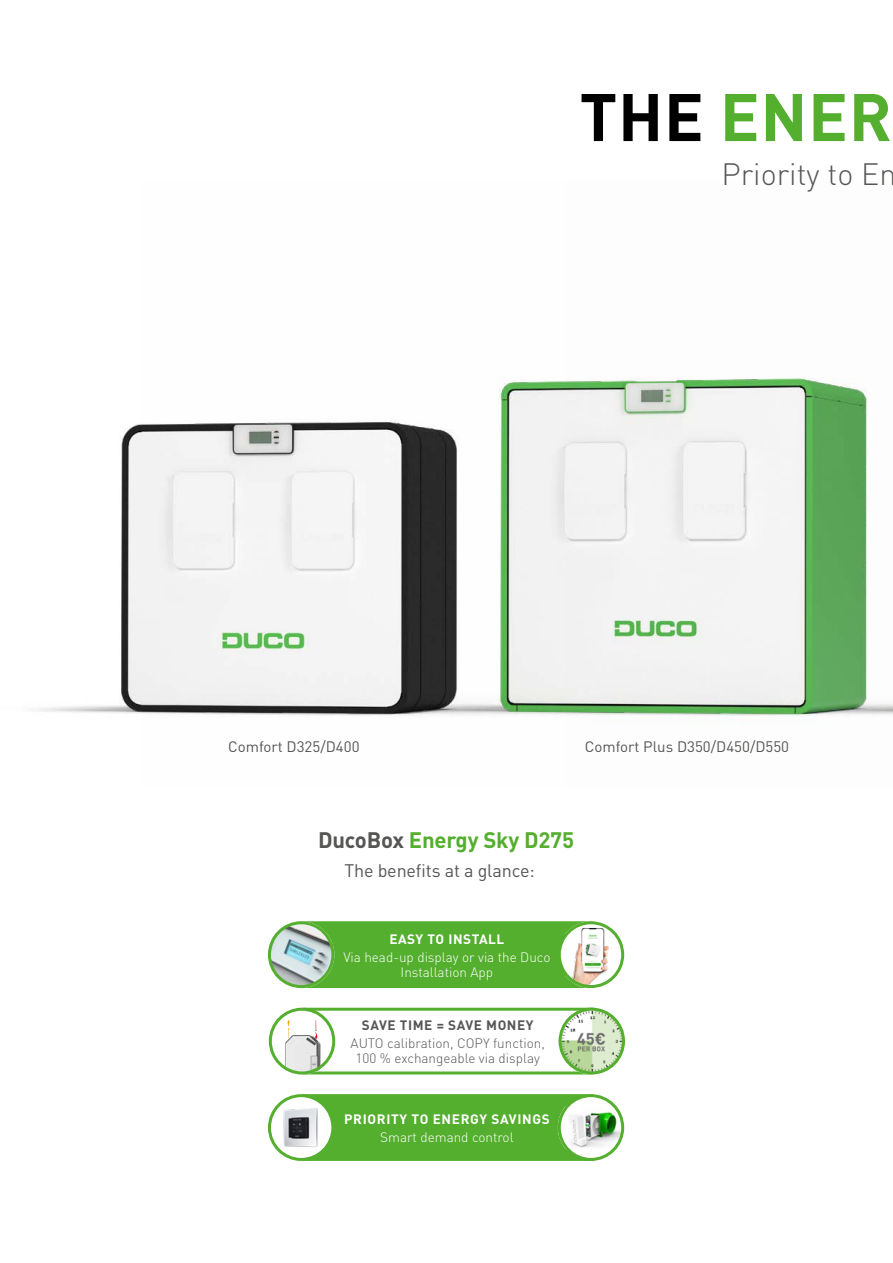
<style>
.page{position:relative;width:893px;height:1263px;background:#fff}
.page>*{position:absolute;margin:0;border:0;box-sizing:border-box;transform-origin:0 0}
.t1{font:700 66.15px "DINOT";letter-spacing:.01em;color:#54af2e}
.t2{font:300 30.45px "DINOT";color:#565655}
.t3{font:700 22.2px "DINOT";letter-spacing:-.01em;color:#54af2e}
.t4{font:18px "DINOT";letter-spacing:-.01em;color:#565655}
.t5{font:15px "DINOT";color:#565655}
.t6{font:300 13.5px/15px "DINOT";color:#fff;text-align:center}
.t7{font:300 13.5px/15px "DINOT";color:#565655;text-align:center}
.t8{font:700 13.5px "DINOT";letter-spacing:.05em;color:#fff}
.t9{font:700 13.5px "DINOT";letter-spacing:.04em;color:#565655}
.s1{color:#000}
.s2{color:#565655}
</style>
<div class="page">
<img style="left:826px;top:379px;width:67px;height:336px">
<img style="left:38px;top:377px;width:788px;height:341px">
<div style="left:302px;top:921px;width:291px;height:67px;background:#54af2e;border:3px solid #54af2e"></div>
<img style="left:268px;top:921px;width:66px;height:67px;border-radius:33px">
<div style="left:268px;top:921px;width:66px;height:67px;border:3px solid #54af2e;border-radius:50%"></div>
<svg style="left:559px;top:923px;width:64px;height:63px"></svg>
<svg style="left:565px;top:921px;width:45px;height:67px"></svg>
<img style="left:567px;top:928px;width:42px;height:60px">
<div style="left:558px;top:921px;width:66px;height:67px;border:3px solid #54af2e;border-radius:50%"></div>
<div style="left:302px;top:1094px;width:291px;height:67px;background:#54af2e;border:3px solid #54af2e"></div>
<svg style="left:268px;top:1094px;width:66px;height:67px"></svg>
<img style="left:268px;top:1094px;width:66px;height:67px;border-radius:33px">
<div style="left:268px;top:1094px;width:66px;height:67px;border:3px solid #54af2e;border-radius:50%"></div>
<svg style="left:559px;top:1096px;width:64px;height:63px"></svg>
<img style="left:558px;top:1106px;width:66px;height:44px">
<div style="left:558px;top:1094px;width:66px;height:67px;border:3px solid #54af2e;border-radius:50%"></div>
<div style="left:303px;top:1008px;width:291px;height:66px;background:#fff;border:3px solid #54af2e"></div>
<div style="left:270px;top:1009px;width:64px;height:64px;background:#fff;border-radius:50%"></div>
<svg style="left:287px;top:1020px;width:3px;height:15px"></svg>
<img style="left:285px;top:1035px;width:36px;height:39px">
<svg style="left:315px;top:1020px;width:3px;height:19px"></svg>
<div style="left:269px;top:1008px;width:66px;height:66px;border:3px solid #54af2e;border-radius:50%"></div>
<img style="left:559px;top:1008px;width:66px;height:66px;border-radius:33px">
<div style="left:559px;top:1008px;width:66px;height:66px;border:3px solid #54af2e;border-radius:50%"></div>
<h1 class="t1" style="left:580px;top:72px;width:314px"><span class="s1">THE</span> ENER</h1>
<h2 class="t2" style="left:721px;top:153px;width:176px">Priority to En</h2>
<p class="t5" style="left:228px;top:736px;width:133px">Comfort D325/D400</p>
<p class="t5" style="left:585px;top:736px;width:206px">Comfort Plus D350/D450/D550</p>
<h3 class="t3" style="left:318px;top:825px;width:257px"><span class="s2">DucoBox</span> Energy Sky D275</h3>
<h3 class="t4" style="left:344px;top:858px;width:192px">The benefits at a glance:</h3>
<p class="t8" style="left:389px;top:930px;width:116px">EASY TO INSTALL</p>
<p class="t6" style="left:343px;top:949px;width:209px">Via head-up display or via the Duco<br>Installation App</p>
<p class="t9" style="left:362px;top:1016px;width:173px">SAVE TIME = SAVE MONEY</p>
<p class="t7" style="left:351px;top:1035px;width:196px">AUTO calibration, COPY function,<br>100 % exchangeable via display</p>
<p class="t8" style="left:344px;top:1110px;width:207px">PRIORITY TO ENERGY SAVINGS</p>
<p class="t6" style="left:380px;top:1129px;width:135px">Smart demand control</p>
</div>
